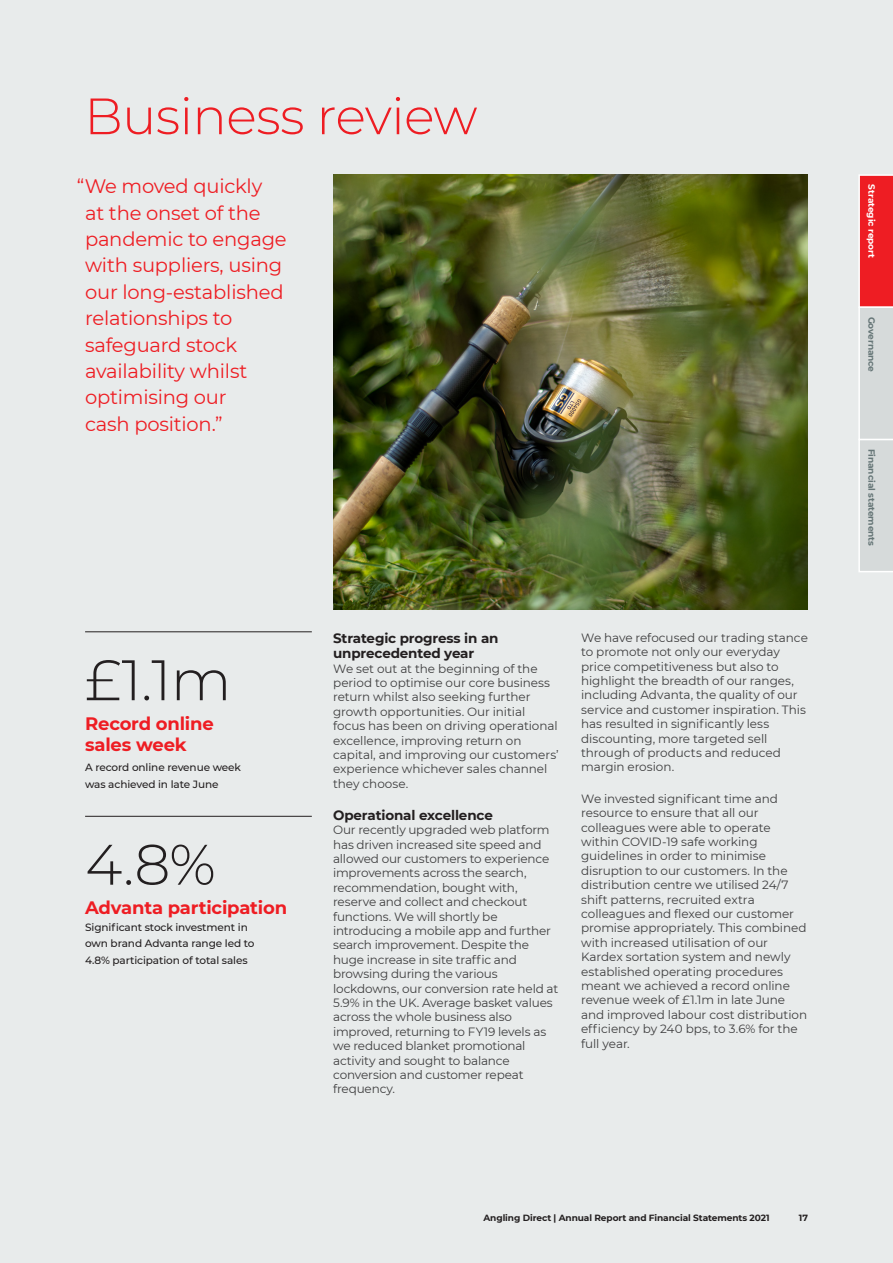
<style>
.page{position:relative;width:893px;height:1263px;background:#e8ebeb}
.page>*{position:absolute;margin:0;border:0;box-sizing:border-box;transform-origin:0 0}
.Large_stat{font:300 57px "Montserrat";color:#231f20}
.Page_heads_34pt{font:300 51px "Montserrat";letter-spacing:-.01em;color:#ee1d23}
.Body_pull_quote_13_p{font:19.5px/26.4px "Montserrat";letter-spacing:-.01em;color:#ee1d23}
.Stat_title{font:700 18px/21px "Montserrat";letter-spacing:-.01em;color:#ee1d23}
.Subhead_Level_2_9pt{font:700 13.5px/15px "Montserrat";letter-spacing:-.01em;color:#231f20}
.Body_copy_8pt{font:12px/14.4px "Montserrat";letter-spacing:-.01em;color:#3e3e3f}
.Stat_title-2{font:500 10.5px/16.5px "Montserrat";letter-spacing:-.01em;color:#231f20}
.Stat_body{font:500 10.5px/16.5px "Montserrat";letter-spacing:-.01em;color:#231f20}
.t1{font:700 9px "Montserrat";letter-spacing:-.01em;color:#231f20}
.t2{font:700 9px "Montserrat";letter-spacing:-.01em;color:#667677}
.t3{font:700 9px "Montserrat";letter-spacing:-.01em;color:#fff}
</style>
<div class="page">
<img style="left:333px;top:174px;width:475px;height:435px">
<hr style="left:85px;top:631px;width:227px;height:1px;background:#231f20">
<hr style="left:85px;top:816px;width:227px;height:1px;background:#231f20">
<svg style="left:858px;top:174px;width:35px;height:398px;background:#dfa1a3"></svg>
<p class="Page_heads_34pt" style="left:84px;top:81px;width:395px">Business review</p>
<p class="Body_pull_quote_13_p" style="left:85px;top:172px;width:203px;text-indent:-8px">“We moved quickly<br>at the onset of the pandemic to engage with suppliers, using our long-established relationships to safeguard stock availability whilst optimising our<br>cash position.”</p>
<p class="Large_stat" style="left:85px;top:641px;width:148px">£1.1m</p>
<p class="Stat_title" style="left:85px;top:712px;width:130px">Record online sales week</p>
<p class="Stat_body" style="left:85px;top:759px;width:157px">A record online revenue week was achieved in late June</p>
<p class="Large_stat" style="left:85px;top:826px;width:132px">4.8%</p>
<p class="Stat_title" style="left:85px;top:896px;width:204px">Advanta participation</p>
<p class="Stat_title-2" style="left:85px;top:918px;width:171px">Significant stock investment in own brand Advanta range led to<br>4.8% participation of total sales</p>
<p class="Subhead_Level_2_9pt" style="left:333px;top:630px;width:167px">Strategic progress in an unprecedented year</p>
<p class="Body_copy_8pt" style="left:333px;top:661px;width:227px">We set out at the beginning of the period to optimise our core business return whilst also seeking further growth opportunities. Our initial focus has been on driving operational excellence, improving return on capital, and improving our customers’ experience whichever sales channel they choose.</p>
<p class="Subhead_Level_2_9pt" style="left:333px;top:807px;width:161px">Operational excellence</p>
<p class="Body_copy_8pt" style="left:333px;top:822px;width:227px">Our recently upgraded web platform has driven increased site speed and allowed our customers to experience improvements across the search, recommendation, bought with, reserve and collect and checkout functions. We will shortly be introducing a mobile app and further search improvement. Despite the huge increase in site traffic and browsing during the various lockdowns, our conversion rate held at<br>5.9% in the UK. Average basket values across the whole business also improved, returning to FY19 levels as we reduced blanket promotional activity and sought to balance conversion and customer repeat frequency.</p>
<p class="Body_copy_8pt" style="left:581px;top:630px;width:228px">We have refocused our trading stance to promote not only our everyday price competitiveness but also to highlight the breadth of our ranges, including Advanta, the quality of our service and customer inspiration. This has resulted in significantly less discounting, more targeted sell through of products and reduced margin erosion.</p>
<p class="Body_copy_8pt" style="left:581px;top:791px;width:227px">We invested significant time and resource to ensure that all our colleagues were able to operate within COVID-19 safe working guidelines in order to minimise disruption to our customers. In the distribution centre we utilised 24/7 shift patterns, recruited extra colleagues and flexed our customer promise appropriately. This combined with increased utilisation of our<br>Kardex sortation system and newly established operating procedures meant we achieved a record online revenue week of £1.1m in late June and improved labour cost distribution efficiency by 240 bps, to 3.6% for the full year.</p>
<p class="t1" style="left:483px;top:1211px;width:288px">Angling Direct | Annual Report and Financial Statements 2021</p>
<p class="t1" style="left:799px;top:1211px;width:11px">17</p>
<p class="t3" style="left:878px;top:184px;width:75px;rotate:90deg">Strategic report</p>
<p class="t2" style="left:878px;top:316px;width:57px;rotate:90deg">Governance</p>
<p class="t2" style="left:878px;top:449px;width:99px;rotate:90deg">Financial statements</p>
</div>
